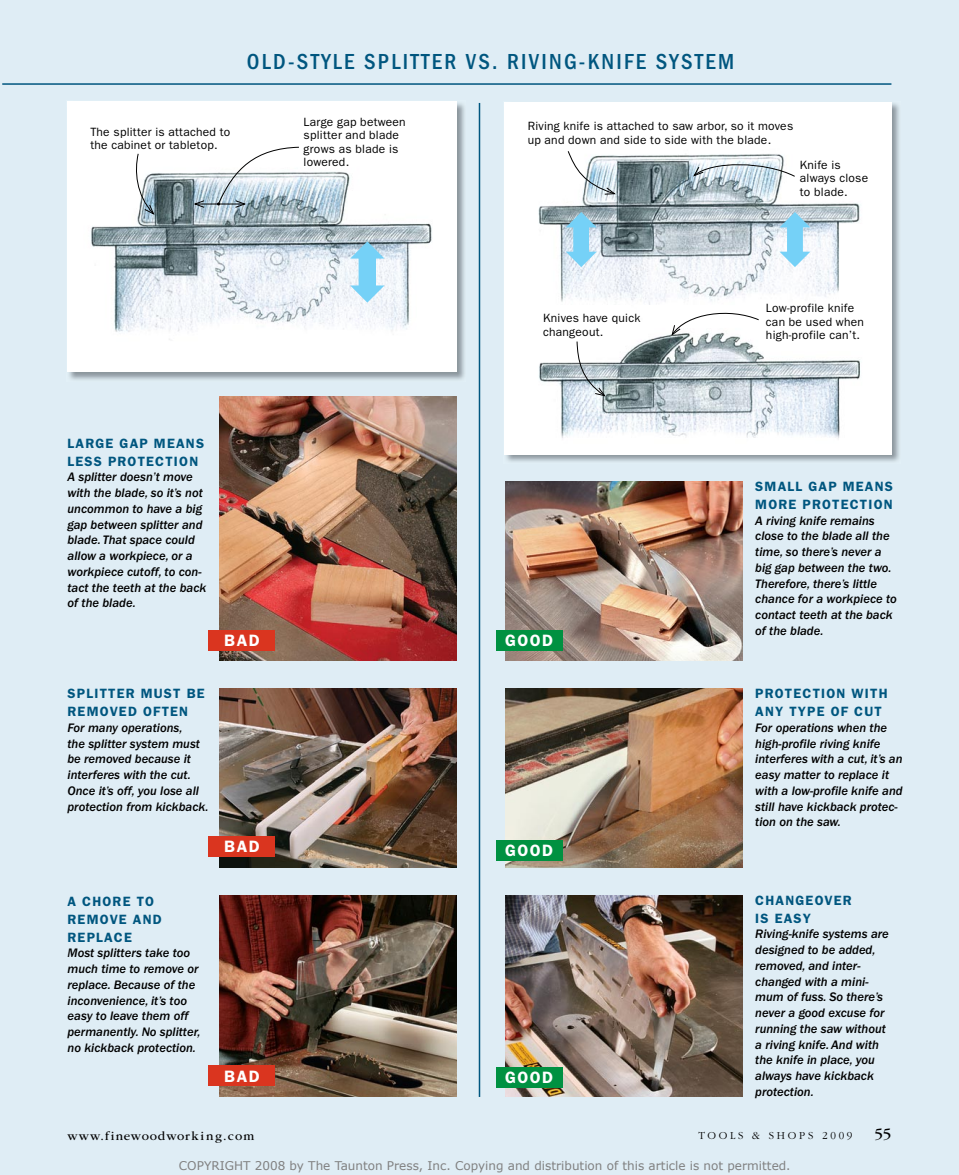
<style>
.page{position:relative;width:959px;height:1175px;background:#fff}
.page>*{position:absolute;margin:0;border:0;box-sizing:border-box;transform-origin:0 0}
.t1{font:500 condensed 22.5px "ITC Franklin Gothic Std";letter-spacing:.1em;color:#00567f}
.t2{font:600 16.5px "ITC Franklin Gothic Std";letter-spacing:.09em;color:#fff}
.t3{font:16.05px "ITC Garamond Std";color:#000}
.t4{font:600 13.5px/18px "ITC Franklin Gothic Std";letter-spacing:.09em;color:#00567f}
.t5{font:12.75px/15.8px "ITC Franklin Gothic Std Med It";color:#000}
.t6{font:12.75px "ITC Garamond Std";letter-spacing:.09em;color:#000}
.t7{font:12px/13.5px "ITC Franklin Gothic Std";letter-spacing:.02em;color:#000}
.t8{font:12px "Verdana";color:#808080}
.t9{font:300 11.1px "ITC Garamond Std";letter-spacing:.24em;color:#000}
</style>
<div class="page">
<div style="left:0;top:0;width:958px;height:1174px;background:#dfedf5"></div>
<img style="left:504px;top:102px;width:395px;height:360px">
<div style="left:504px;top:102px;width:387px;height:352px;background:#fff"></div>
<img style="left:67px;top:101px;width:398px;height:279px">
<div style="left:68px;top:101px;width:388px;height:271px;background:#fff"></div>
<hr style="left:478px;top:103px;width:2px;height:993px;background:#00567f">
<img style="left:219px;top:397px;width:238px;height:263px">
<img style="left:219px;top:688px;width:238px;height:179px">
<img style="left:219px;top:895px;width:238px;height:201px">
<img style="left:505px;top:482px;width:237px;height:178px">
<img style="left:505px;top:688px;width:237px;height:179px">
<img style="left:505px;top:895px;width:237px;height:201px">
<hr style="left:2px;top:83px;width:889px;height:2px;background:#00567f">
<div style="left:209px;top:630px;width:66px;height:21px;background:#da351f"></div>
<div style="left:496px;top:630px;width:66px;height:21px;background:#009141"></div>
<div style="left:496px;top:840px;width:66px;height:20px;background:#009141"></div>
<div style="left:496px;top:1066px;width:66px;height:21px;background:#009141"></div>
<div style="left:209px;top:836px;width:66px;height:20px;background:#da351f"></div>
<div style="left:209px;top:1065px;width:66px;height:21px;background:#da351f"></div>
<img style="left:91px;top:172px;width:341px;height:168px">
<svg style="left:134px;top:153px;width:21px;height:62px"></svg>
<svg style="left:350px;top:241px;width:34px;height:62px"></svg>
<hr style="left:195px;top:204px;width:50px;height:1px;background:#000">
<svg style="left:193px;top:200px;width:12px;height:8px"></svg>
<svg style="left:217px;top:146px;width:83px;height:62px"></svg>
<img style="left:538px;top:154px;width:322px;height:285px">
<svg style="left:566px;top:212px;width:30px;height:55px;background:#9ed3ea"></svg>
<svg style="left:779px;top:212px;width:31px;height:55px"></svg>
<svg style="left:576px;top:341px;width:30px;height:56px"></svg>
<svg style="left:671px;top:308px;width:88px;height:28px"></svg>
<svg style="left:692px;top:161px;width:103px;height:16px"></svg>
<svg style="left:567px;top:151px;width:49px;height:44px"></svg>
<h1 class="t1" style="left:247px;top:49px;width:489px">OLD-STYLE SPLITTER VS. RIVING-KNIFE SYSTEM</h1>
<p class="t7" style="left:90px;top:125px;width:141px">The splitter is attached to the cabinet or tabletop.</p>
<p class="t7" style="left:304px;top:115px;width:103px">Large gap between splitter and blade grows as blade is lowered.</p>
<p class="t7" style="left:527px;top:120px;width:267px">Riving knife is attached to saw arbor, so it moves up and down and side to side with the blade.</p>
<p class="t7" style="left:800px;top:158px;width:70px">Knife is always close to blade.</p>
<p class="t7" style="left:543px;top:311px;width:99px">Knives have quick changeout.</p>
<p class="t4" style="left:68px;top:434px;width:138px">LARGE GAP MEANS<br>LESS PROTECTION</p>
<p class="t5" style="left:68px;top:469px;width:140px">A splitter doesn’t move with the blade, so it’s not uncommon to have a big gap between splitter and blade. That space could allow a workpiece, or a workpiece cutoff, to con&shy;tact the teeth at the back of the blade.</p>
<p class="t4" style="left:68px;top:684px;width:139px">SPLITTER MUST BE<br>REMOVED OFTEN</p>
<p class="t5" style="left:68px;top:720px;width:142px">For many operations,<br>the splitter system must be removed because it interferes with the cut.<br>Once it’s off, you lose all protection from kickback.</p>
<p class="t4" style="left:68px;top:892px;width:96px">A CHORE TO<br>REMOVE AND<br>REPLACE</p>
<p class="t5" style="left:68px;top:945px;width:135px">Most splitters take too much time to remove or replace. Because of the inconvenience, it’s too easy to leave them off permanently. No splitter, no kickback protection.</p>
<p class="t2" style="left:224px;top:631px;width:37px">BAD</p>
<p class="t2" style="left:505px;top:631px;width:50px">GOOD</p>
<p class="t2" style="left:224px;top:836px;width:37px">BAD</p>
<p class="t2" style="left:224px;top:1066px;width:37px">BAD</p>
<p class="t2" style="left:505px;top:840px;width:50px">GOOD</p>
<p class="t2" style="left:505px;top:1067px;width:50px">GOOD</p>
<p class="t7" style="left:766px;top:301px;width:100px">Low-profile knife can be used when high-profile can’t.</p>
<p class="t4" style="left:755px;top:477px;width:139px">SMALL GAP MEANS<br>MORE PROTECTION</p>
<p class="t5" style="left:755px;top:513px;width:143px">A riving knife remains close to the blade all the time, so there’s never a big gap between the two.<br>Therefore, there’s little chance for a workpiece to contact teeth at the back of the blade.</p>
<p class="t4" style="left:755px;top:684px;width:134px">PROTECTION WITH<br>ANY TYPE OF CUT</p>
<p class="t5" style="left:755px;top:720px;width:149px">For operations when the high-profile riving knife interferes with a cut, it’s an easy matter to replace it with a low-profile knife and still have kickback protec&shy;tion on the saw.</p>
<p class="t4" style="left:755px;top:891px;width:98px">CHANGEOVER<br>IS EASY</p>
<p class="t5" style="left:755px;top:926px;width:135px">Riving-knife systems are designed to be added, removed, and inter&shy;changed with a mini&shy;mum of fuss. So there’s never a good excuse for running the saw without a riving knife. And with the knife in place, you always have kickback protection.</p>
<p class="t6" style="left:68px;top:1128px;width:188px">www.finewoodworking.com</p>
<p class="t9" style="left:698px;top:1129px;width:155px">TOOLS &amp; SHOPS 2009</p>
<p class="t3" style="left:874px;top:1125px;width:18px">55</p>
<p class="t8" style="left:179px;top:1158px;width:613px">COPYRIGHT 2008 by The Taunton Press, Inc. Copying and distribution of this article is not permitted.</p>
</div>
